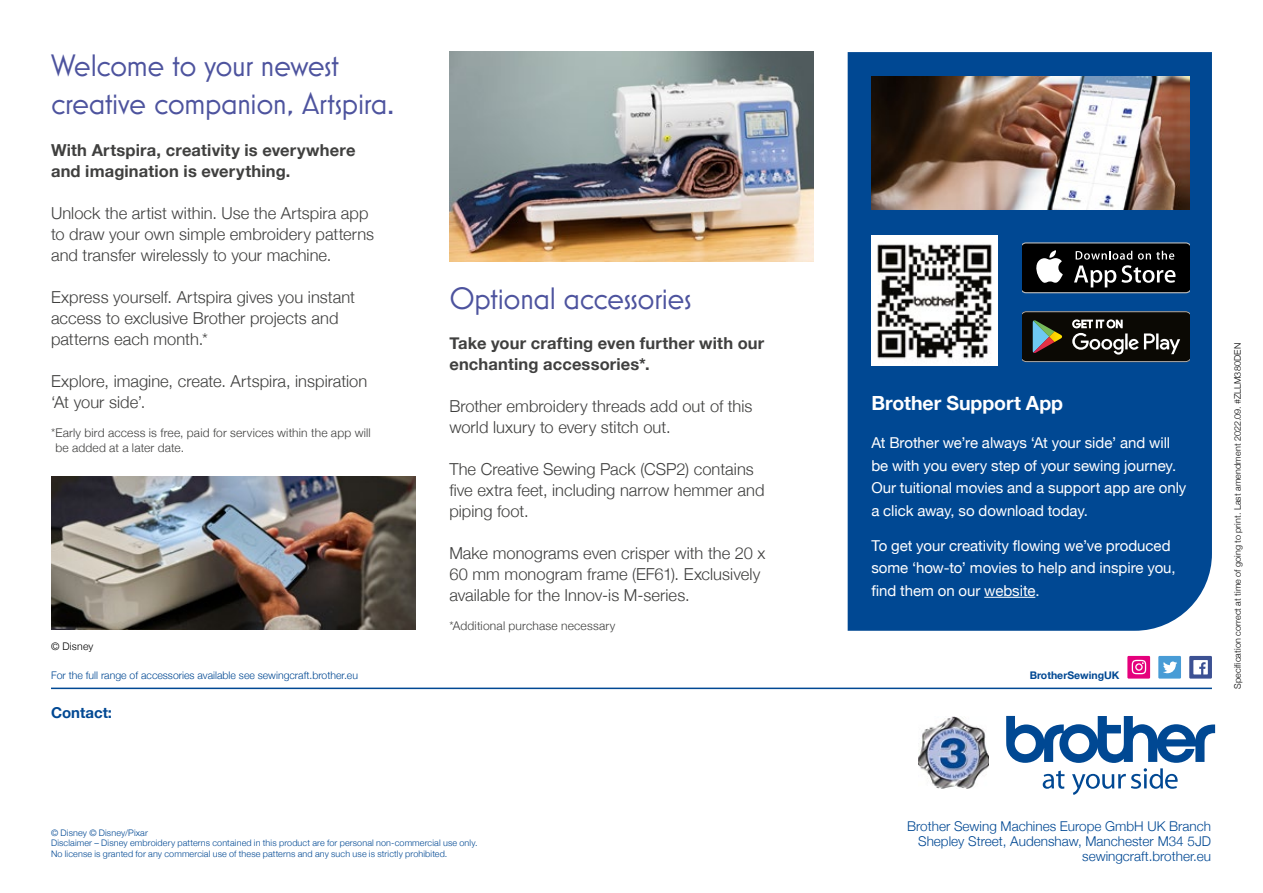
<style>
.page{position:relative;width:1263px;height:893px;background:#fff}
.page>*{position:absolute;margin:0;border:0;box-sizing:border-box;transform-origin:0 0}
.t1{font:31.5px/37.5px "Mostra Nuova";letter-spacing:-.015em;color:#4d539e}
.t2{font:700 19.5px "Helvetica Neue";color:#fff}
.t3{font:300 16.5px/21px "Helvetica Neue";letter-spacing:.005em;color:#40403f}
.t4{font:700 16.5px/21px "Helvetica Neue";letter-spacing:.01em;color:#40403f}
.t5{font:15px/22.5px "Helvetica Neue";letter-spacing:-.005em;color:#fff}
.t6{font:700 15px "Helvetica Neue";color:#004893}
.t7{font:300 13.5px/15px "Helvetica Neue";color:#004893;text-align:right}
.t8{font:300 12px/14.4px "Helvetica Neue";letter-spacing:.015em;color:#40403f}
.t9{font:300 10.5px "Helvetica Neue";color:#004893}
.t10{font:700 10.5px "Helvetica Neue";color:#004893}
.t11{font:300 10.5px "Helvetica Neue";letter-spacing:.02em;color:#000}
.t12{font:300 9px/10.8px "Helvetica Neue";letter-spacing:.015em;color:#004893}
.t13{font:300 9px "Helvetica Neue";letter-spacing:.015em;color:#000}
</style>
<div class="page">
<div style="left:848px;top:52px;width:364px;height:579px;background:#004893"></div>
<img style="left:871px;top:236px;width:126px;height:130px">
<svg style="left:1023px;top:242px;width:166px;height:51px;background:#323333"></svg>
<svg style="left:1023px;top:311px;width:166px;height:51px;background:#34332e"></svg>
<img style="left:871px;top:77px;width:318px;height:133px">
<img style="left:449px;top:51px;width:365px;height:210px">
<img style="left:51px;top:476px;width:364px;height:153px">
<hr style="left:51px;top:688px;width:1161px;height:1px;background:#004893">
<svg style="left:1006px;top:716px;width:209px;height:79px"></svg>
<img style="left:919px;top:716px;width:70px;height:73px">
<div style="left:1189px;top:656px;width:23px;height:23px;background:#3c5193"></div>
<svg style="left:1193px;top:660px;width:15px;height:14px"></svg>
<div style="left:1127px;top:656px;width:23px;height:23px;background:#e5007c"></div>
<svg style="left:1132px;top:660px;width:14px;height:14px"></svg>
<div style="left:1158px;top:656px;width:23px;height:23px;background:#489cd6"></div>
<svg style="left:1163px;top:661px;width:14px;height:12px"></svg>
<hr style="left:984px;top:597px;width:51px;height:1px;background:#fff">
<h1 class="t1" style="left:51px;top:46px;width:345px">Welcome to your newest creative companion, Artspira.</h1>
<p class="t4" style="left:51px;top:140px;width:306px">With Artspira, creativity is everywhere and imagination is everything.</p>
<p class="t3" style="left:51px;top:202px;width:325px">Unlock the artist within. Use the Artspira app to draw your own simple embroidery patterns and transfer wirelessly to your machine.</p>
<p class="t3" style="left:51px;top:286px;width:305px">Express yourself. Artspira gives you instant access to exclusive Brother projects and patterns each month.*</p>
<p class="t3" style="left:51px;top:370px;width:318px">Explore, imagine, create. Artspira, inspiration ‘At your side’.</p>
<p class="t8" style="left:55px;top:425px;width:317px;text-indent:-4px">*Early bird access is free, paid for services within the app will be added at a later date.</p>
<p class="t11" style="left:51px;top:638px;width:44px">© Disney</p>
<p class="t9" style="left:51px;top:667px;width:308px">For the full range of accessories available see sewingcraft.brother.eu</p>
<p class="t6" style="left:51px;top:701px;width:63px">Contact:</p>
<h1 class="t1" style="left:449px;top:279px;width:244px">Optional accessories</h1>
<p class="t4" style="left:449px;top:333px;width:316px">Take your crafting even further with our enchanting accessories*.</p>
<p class="t3" style="left:449px;top:395px;width:305px">Brother embroidery threads add out of this world luxury to every stitch out.</p>
<p class="t3" style="left:449px;top:458px;width:317px">The Creative Sewing Pack (CSP2) contains five extra feet, including narrow hemmer and piping foot.</p>
<p class="t3" style="left:449px;top:542px;width:318px">Make monograms even crisper with the 20 x<br>60 mm monogram frame (EF61). Exclusively available for the Innov-is M-series.</p>
<p class="t8" style="left:449px;top:618px;width:168px">*Additional purchase necessary</p>
<p class="t12" style="left:51px;top:826px;width:428px">© Disney © Disney/Pixar<br>Disclaimer – Disney embroidery patterns contained in this product are for personal non-commercial use only.<br>No license is granted for any commercial use of these patterns and any such use is strictly prohibited.</p>
<p class="t2" style="left:871px;top:388px;width:193px">Brother Support App</p>
<p class="t5" style="left:871px;top:432px;width:317px">At Brother we’re always ‘At your side’ and will be with you every step of your sewing journey.<br>Our tuitional movies and a support app are only a click away, so download today.</p>
<p class="t5" style="left:871px;top:535px;width:306px">To get your creativity flowing we’ve produced some ‘how-to’ movies to help and inspire you, find them on our website.</p>
<p class="t10" style="left:1030px;top:667px;width:91px">BrotherSewingUK</p>
<p class="t13" style="left:1230px;top:689px;width:348px;rotate:-90deg">Specification correct at time of going to print. Last amendment 2022.09. #ZLLM380DEN</p>
<p class="t7" style="left:907px;top:817px;width:305px">Brother Sewing Machines Europe GmbH UK Branch<br>Shepley Street, Audenshaw, Manchester M34 5JD sewingcraft.brother.eu</p>
</div>
